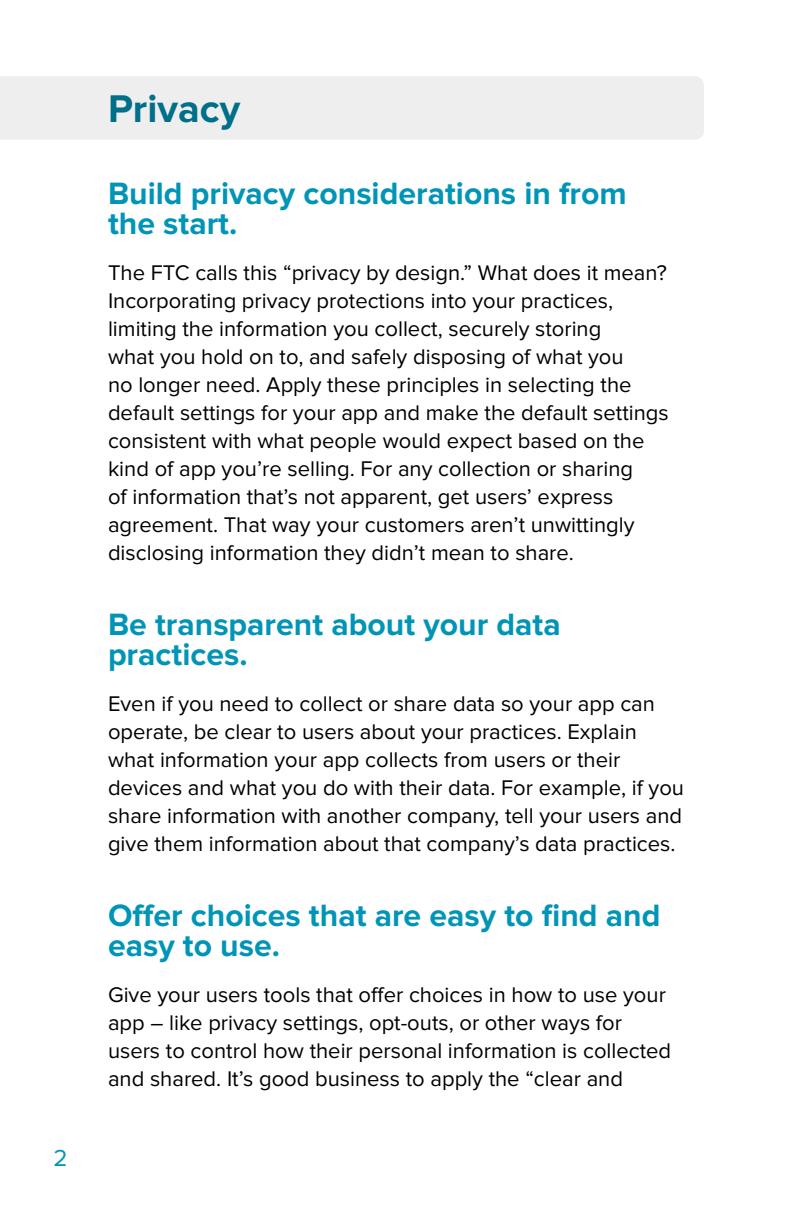
<style>
.page{position:relative;width:792px;height:1224px;background:#fff}
.page>*{position:absolute;margin:0;border:0;box-sizing:border-box;transform-origin:0 0}
.t1{font:700 40px "Proxima Nova";color:#007793}
.t2{font:700 32px/30px "Proxima Nova";color:#0095b7}
.t3{font:24px "Proxima Nova";color:#0095b7}
.t4{font:22px/28px "Proxima Nova";color:#000}
</style>
<div class="page">
<div style="left:0;top:76px;width:704px;height:63px;background:#eee"></div>
<p class="t3" style="left:54px;top:1144px;width:16px">2</p>
<h1 class="t1" style="left:108px;top:85px;width:134px">Privacy</h1>
<h2 class="t2" style="left:108px;top:179px;width:520px">Build privacy considerations in from the start.</h2>
<p class="t4" style="left:108px;top:259px;width:562px">The FTC calls this “privacy by design.” What does it mean?<br>Incorporating privacy protections into your practices, limiting the information you collect, securely storing<br>what you hold on to, and safely disposing of what you<br>no longer need. Apply these principles in selecting the default settings for your app and make the default settings consistent with what people would expect based on the kind of app you’re selling. For any collection or sharing<br>of information that’s not apparent, get users’ express agreement. That way your customers aren’t unwittingly disclosing information they didn’t mean to share.</p>
<h2 class="t2" style="left:108px;top:610px;width:454px">Be transparent about your data practices.</h2>
<p class="t4" style="left:108px;top:690px;width:578px">Even if you need to collect or share data so your app can operate, be clear to users about your practices. Explain what information your app collects from users or their devices and what you do with their data. For example, if you share information with another company, tell your users and give them information about that company’s data practices.</p>
<h2 class="t2" style="left:108px;top:901px;width:554px">Offer choices that are easy to find and easy to use.</h2>
<p class="t4" style="left:108px;top:981px;width:565px">Give your users tools that offer choices in how to use your app – like privacy settings, opt-outs, or other ways for users to control how their personal information is collected and shared. It’s good business to apply the “clear and</p>
</div>
